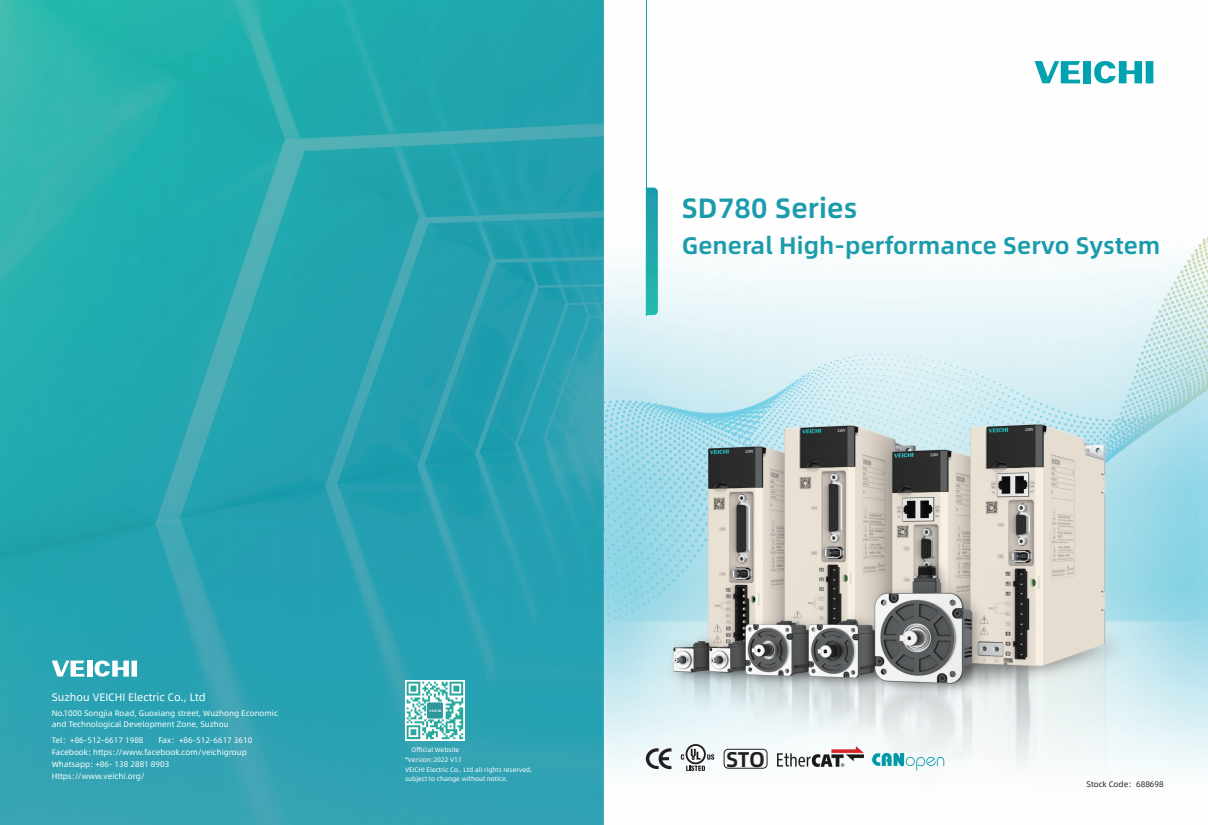
<style>
.page{position:relative;width:1208px;height:825px;background:#fff}
.page>*{position:absolute;margin:0;border:0;box-sizing:border-box;transform-origin:0 0}
.t1{font:28px "Alibaba Pu Hui Ti 2 85 Bold";letter-spacing:.005em;color:#1a9cac}
.t2{font:24px "Alibaba Pu Hui Ti 2 85 Bold";letter-spacing:.005em;color:#1a9cac}
.t3{font:21.4px "Alibaba Pu Hui Ti 2 85 Bold";color:#231f20}
.t4{font:10.8px "Alibaba Pu Hui Ti 2 55 Regular";color:#fff}
.t5{font:8px/12px "Alibaba Pu Hui Ti 2 55 Regular";color:#fff}
.t6{font:8px "Alibaba Pu Hui Ti 2 55 Regular";color:#231f20}
.t7{font:6.5px/10.2px "Alibaba Pu Hui Ti 2 55 Regular";color:#fff;text-align:center}
</style>
<div class="page">
<img style="left:0;top:0;width:1208px;height:825px">
<hr style="left:646px;top:0;width:1px;height:315px;background:#1a9cac">
<svg style="left:604px;top:188px;width:604px;height:434px"></svg>
<img style="left:624px;top:369px;width:564px;height:425px">
<svg style="left:646px;top:748px;width:25px;height:21px"></svg>
<div style="left:723px;top:749px;width:44px;height:20px;border:1px solid #231f20;border-radius:4px"></div>
<svg style="left:685px;top:744px;width:21px;height:20px"></svg>
<svg style="left:687px;top:746px;width:17px;height:16px"></svg>
<svg style="left:681px;top:749px;width:33px;height:22px"></svg>
<img style="left:777px;top:747px;width:87px;height:19px">
<svg style="left:869px;top:751px;width:75px;height:19px"></svg>
<svg style="left:52px;top:661px;width:32px;height:16px"></svg>
<div style="left:131px;top:661px;width:6px;height:16px;background:#fff"></div>
<div style="left:87px;top:661px;width:5px;height:16px;background:#fff"></div>
<svg style="left:94px;top:660px;width:35px;height:17px"></svg>
<svg style="left:1034px;top:61px;width:46px;height:22px"></svg>
<div style="left:1145px;top:61px;width:8px;height:22px;background:#00a2b2"></div>
<div style="left:1083px;top:61px;width:8px;height:22px;background:#00a2b2"></div>
<svg style="left:1093px;top:60px;width:49px;height:24px"></svg>
<img style="left:405px;top:680px;width:60px;height:60px">
<h1 class="t1" style="left:681px;top:187px;width:177px">SD780 Series</h1>
<h2 class="t2" style="left:681px;top:227px;width:480px">General High-performance Servo System</h2>
<h3 class="t4" style="left:52px;top:689px;width:155px">Suzhou VEICHI Electric Co., Ltd</h3>
<p class="t5" style="left:52px;top:707px;width:228px;line-height:11px">No.1000 Songjia Road, Guoxiang street, Wuzhong Economic and Technological Development Zone, Suzhou</p>
<p class="t5" style="left:52px;top:734px;width:197px">Tel：+86-512-6617 1988<br>Facebook: https://www.facebook.com/veichigroup Whatsapp: +86- 138 2881 8903<br>Https://www.veichi.org/</p>
<p class="t5" style="left:158px;top:734px;width:95px">Fax：+86-512-6617 3610</p>
<p class="t7" style="left:405px;top:744px;width:58px">Official Website *Version:2022 V1.1</p>
<p class="t7" style="left:405px;top:764px;width:128px;line-height:9.5px;text-align:left">VEICHI Electric Co., Ltd all rights reserved, subject to change without notice.</p>
<h3 class="t3" style="left:726px;top:742px;width:41px">STO</h3>
<p class="t6" style="left:1086px;top:778px;width:79px">Stock Code：688698</p>
</div>
